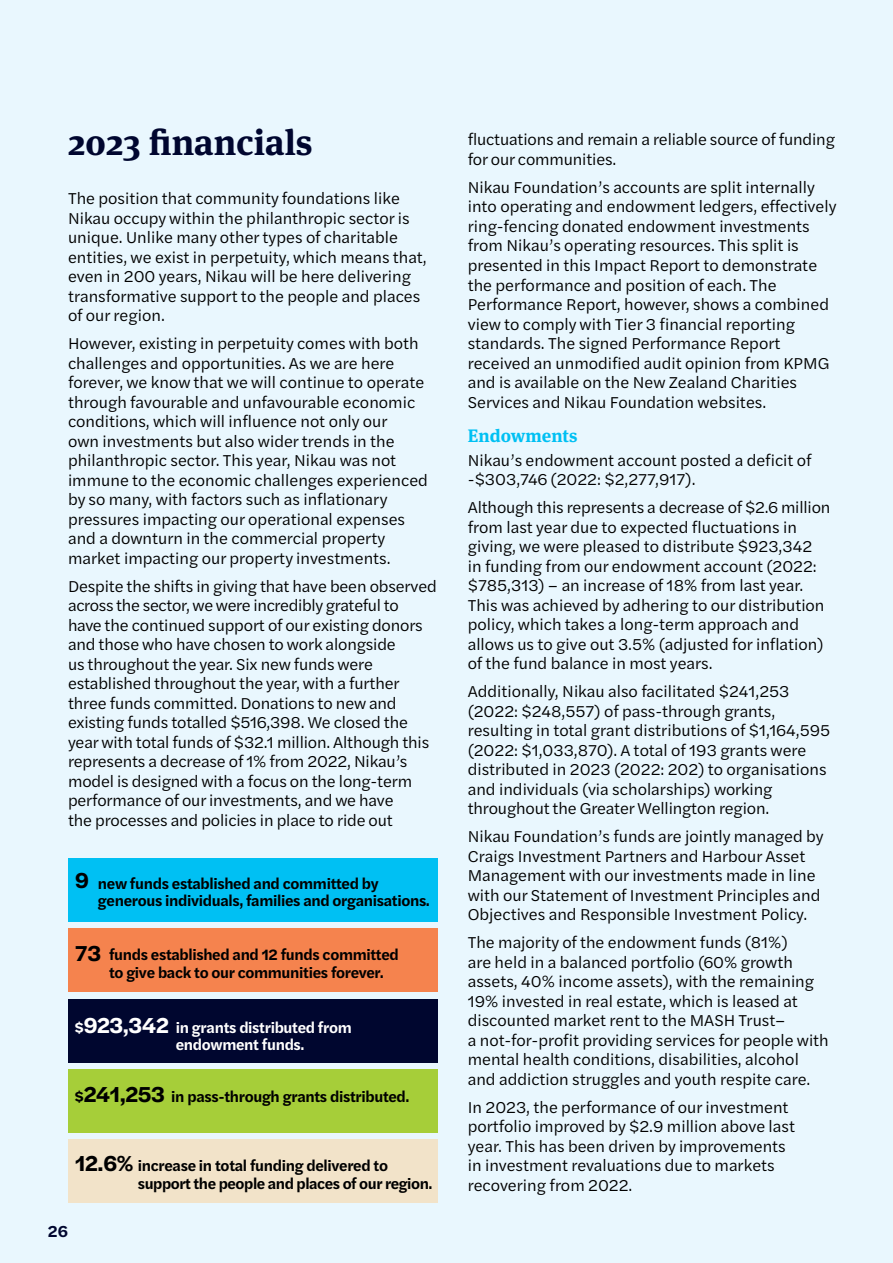
<style>
.page{position:relative;width:893px;height:1263px;background:#e9f7fe}
.page>*{position:absolute;margin:0;border:0;box-sizing:border-box;transform-origin:0 0}
.t1{font:700 36px "Meta Serif Pro";color:#00062f}
.t2{font:600 22.5px "Halyard Display";letter-spacing:-.01em;color:#fff}
.t3{font:600 22.5px "Halyard Display";color:#000}
.t4{font:700 18px "Meta Serif Pro";color:#00c0f3}
.t5{font:16.5px/19.5px "Halyard Text";color:#000}
.t6{font:600 16.5px "Halyard Text";color:#00062f}
.t7{font:600 15.6px/17.2px "Halyard Text";letter-spacing:-.02em;color:#000}
.t8{font:600 15.6px/17.2px "Halyard Text";letter-spacing:-.02em;color:#fff}
.s1{font-family:"Halyard Display";font-size:22.5px}
.s2{font-size:15.75px}
.s3{font-family:"Halyard Display";font-size:15.75px}
</style>
<div class="page">
<div style="left:68px;top:858px;width:370px;height:64px;background:#00c0f3"></div>
<div style="left:68px;top:928px;width:370px;height:64px;background:#f5834e"></div>
<div style="left:68px;top:999px;width:370px;height:63px;background:#00062f"></div>
<div style="left:68px;top:1139px;width:370px;height:64px;background:#f2e3c9"></div>
<div style="left:68px;top:1069px;width:370px;height:64px;background:#a6ce39"></div>
<h1 class="t1" style="left:68px;top:114px;width:246px">2023 financials</h1>
<p class="t5" style="left:68px;top:188px;width:360px">The position that community foundations like Nikau occupy within the philanthropic sector is unique. Unlike many other types of charitable entities, we exist in perpetuity, which means that, even in 200 years, Nikau will be here delivering transformative support to the people and places of our region.</p>
<p class="t5" style="left:68px;top:333px;width:361px">However, existing in perpetuity comes with both challenges and opportunities. As we are here forever, we know that we will continue to operate through favourable and unfavourable economic conditions, which will influence not only our<br>own investments but also wider trends in the philanthropic sector. This year, Nikau was not immune to the economic challenges experienced by so many, with factors such as inflationary pressures impacting our operational expenses and a downturn in the commercial property market impacting our property investments.</p>
<p class="t5" style="left:68px;top:576px;width:370px">Despite the shifts in giving that have been observed across the sector, we were incredibly grateful to<br>have the continued support of our existing donors and those who have chosen to work alongside<br>us throughout the year. Six new funds were established throughout the year, with a further three funds committed. Donations to new and existing funds totalled $516,398. We closed the year with total funds of $32.1 million. Although this represents a decrease of 1% from 2022, Nikau’s model is designed with a focus on the long-term performance of our investments, and we have<br>the processes and policies in place to ride out</p>
<p class="t7" style="left:98px;top:874px;width:334px;text-indent:-23px"><span class="s1">9</span> new funds established and committed by generous individuals, families and organisations.</p>
<p class="t7" style="left:109px;top:945px;width:291px;text-indent:-34px"><span class="s1">73</span> funds established and 12 funds committed to give back to our communities forever.</p>
<p class="t8" style="left:176px;top:1018px;width:178px">in grants distributed from endowment funds.</p>
<h2 class="t2" style="left:75px;top:1009px;width:95px"><span class="s2">$</span>923,342</h2>
<p class="t7" style="left:75px;top:1087px;width:336px"><span class="s3">$</span><span class="s1">241,253</span> in pass-through grants distributed.</p>
<h2 class="t3" style="left:75px;top:1147px;width:59px">12.6%</h2>
<p class="t7" style="left:138px;top:1156px;width:296px">increase in total funding delivered to support the people and places of our region.</p>
<p class="t6" style="left:48px;top:1219px;width:22px">26</p>
<p class="t5" style="left:468px;top:129px;width:369px">fluctuations and remain a reliable source of funding for our communities.</p>
<p class="t5" style="left:468px;top:177px;width:370px">Nikau Foundation’s accounts are split internally into operating and endowment ledgers, effectively ring-fencing donated endowment investments from Nikau’s operating resources. This split is presented in this Impact Report to demonstrate the performance and position of each. The Performance Report, however, shows a combined view to comply with Tier 3 financial reporting standards. The signed Performance Report received an unmodified audit opinion from KPMG and is available on the New Zealand Charities Services and Nikau Foundation websites.</p>
<p class="t4" style="left:468px;top:421px;width:111px">Endowments</p>
<p class="t5" style="left:468px;top:449px;width:345px">Nikau’s endowment account posted a deficit of -$303,746 (2022: $2,277,917).</p>
<p class="t5" style="left:468px;top:497px;width:364px">Although this represents a decrease of $2.6 million from last year due to expected fluctuations in giving, we were pleased to distribute $923,342<br>in funding from our endowment account (2022: $785,313) – an increase of 18% from last year.<br>This was achieved by adhering to our distribution policy, which takes a long-term approach and allows us to give out 3.5% (adjusted for inflation) of the fund balance in most years.</p>
<p class="t5" style="left:468px;top:681px;width:364px">Additionally, Nikau also facilitated $241,253 (2022: $248,557) of pass-through grants, resulting in total grant distributions of $1,164,595 (2022: $1,033,870). A total of 193 grants were distributed in 2023 (2022: 202) to organisations and individuals (via scholarships) working throughout the Greater Wellington region.</p>
<p class="t5" style="left:468px;top:826px;width:357px">Nikau Foundation’s funds are jointly managed by Craigs Investment Partners and Harbour Asset Management with our investments made in line with our Statement of Investment Principles and Objectives and Responsible Investment Policy.</p>
<p class="t5" style="left:468px;top:932px;width:363px">The majority of the endowment funds (81%)<br>are held in a balanced portfolio (60% growth assets, 40% income assets), with the remaining 19% invested in real estate, which is leased at discounted market rent to the MASH Trust–<br>a not-for-profit providing services for people with mental health conditions, disabilities, alcohol and addiction struggles and youth respite care.</p>
<p class="t5" style="left:468px;top:1096px;width:329px">In 2023, the performance of our investment portfolio improved by $2.9 million above last year. This has been driven by improvements in investment revaluations due to markets recovering from 2022.</p>
</div>
